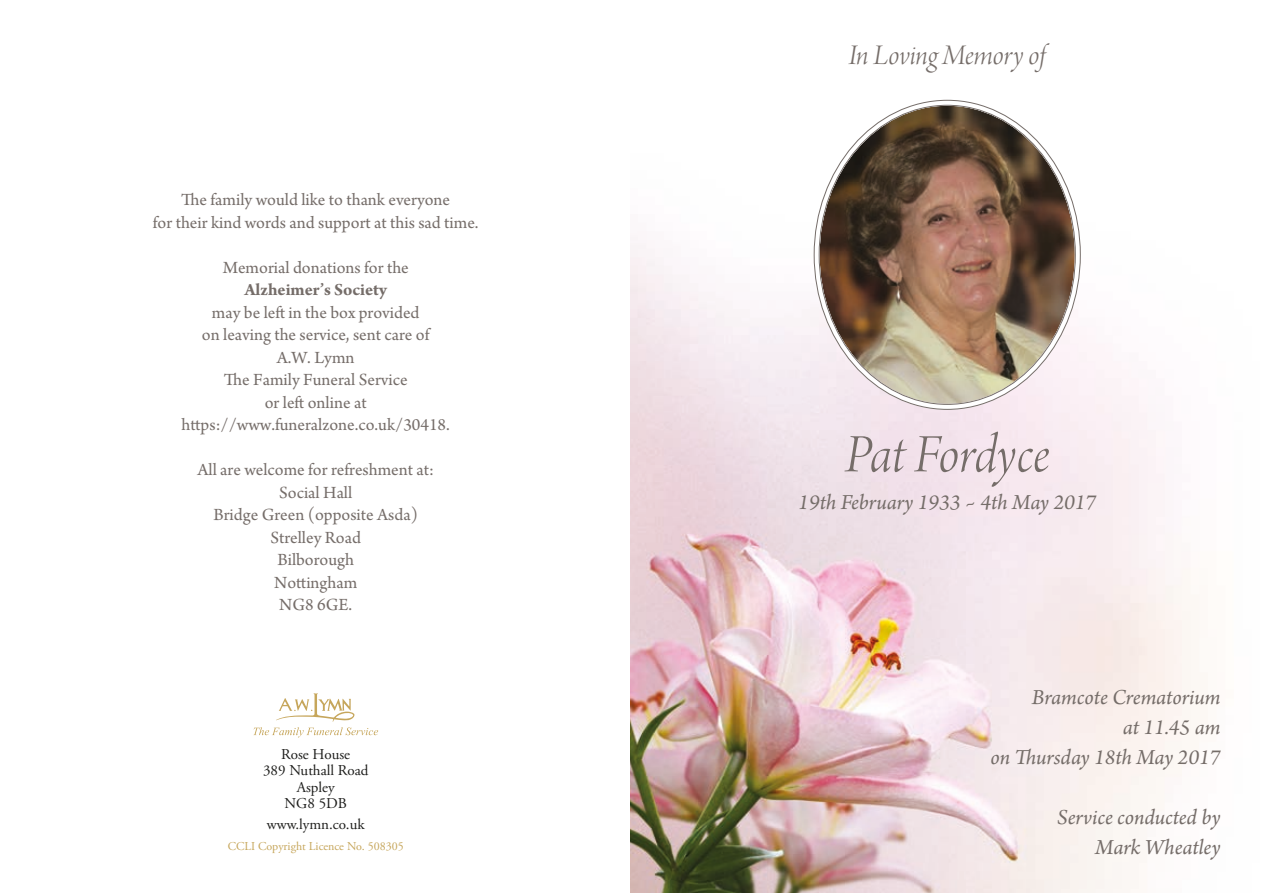
<style>
.page{position:relative;width:1263px;height:893px;background:#fff}
.page>*{position:absolute;margin:0;border:0;box-sizing:border-box;transform-origin:0 0}
.t1{font:57px "Arno Pro Light Italic Display";letter-spacing:-.005em;color:#756d69}
.t2{font:30px "Arno Pro Light Italic Display";letter-spacing:-.005em;color:#756d69}
.t3{font:italic 22.5px/30px "Arno Pro";letter-spacing:-.005em;color:#756d69;text-align:right}
.t4{font:18px/22.5px "Arno Pro";color:#756d69;text-align:center}
.t5{font:700 18px "Arno Pro";color:#756d69}
.t6{font:15px/16.5px "Adobe Garamond Pro";color:#1d1d1b;text-align:center}
.t7{font:12px "Adobe Garamond Pro";color:#c6a65b}
.s1{font-family:"Adobe Garamond Pro";font-style:normal}
</style>
<div class="page">
<img style="left:631px;top:99px;width:577px;height:794px">
<img style="left:820px;top:106px;width:255px;height:298px">
<svg style="left:253px;top:693px;width:125px;height:44px"></svg>
<p class="t4" style="left:153px;top:190px;width:327px">The family would like to thank everyone<br>for their kind words and support at this sad time.</p>
<p class="t4" style="left:223px;top:257px;width:188px">Memorial donations for the</p>
<p class="t5" style="left:244px;top:279px;width:144px">Alzheimer’s Society</p>
<p class="t4" style="left:182px;top:302px;width:270px">may be left in the box provided<br>on leaving the service, sent care of<br>A.W. Lymn<br>The Family Funeral Service<br>or left online at https://www.funeralzone.co.uk/30418.</p>
<p class="t4" style="left:197px;top:460px;width:238px">All are welcome for refreshment at:<br>Social Hall<br>Bridge Green (opposite Asda)<br>Strelley Road<br>Bilborough<br>Nottingham<br>NG8 6GE.</p>
<p class="t6" style="left:263px;top:746px;width:107px">Rose House<br>389 Nuthall Road<br>Aspley<br>NG8 5DB</p>
<p class="t6" style="left:267px;top:816px;width:99px">www.lymn.co.uk</p>
<p class="t7" style="left:228px;top:839px;width:178px">CCLI Copyright Licence No. 508305</p>
<h2 class="t2" style="left:849px;top:38px;width:198px">In Loving Memory of</h2>
<h1 class="t1" style="left:845px;top:423px;width:206px">Pat Fordyce</h1>
<p class="t3" style="left:798px;top:488px;width:299px">19th February 1933 <span class="s1">~</span> 4th May 2017</p>
<p class="t3" style="left:990px;top:684px;width:231px">Bramcote Crematorium<br>at 11.45 am<br>on Thursday 18th May 2017</p>
<p class="t3" style="left:1057px;top:804px;width:165px">Service conducted by<br>Mark Wheatley</p>
</div>
